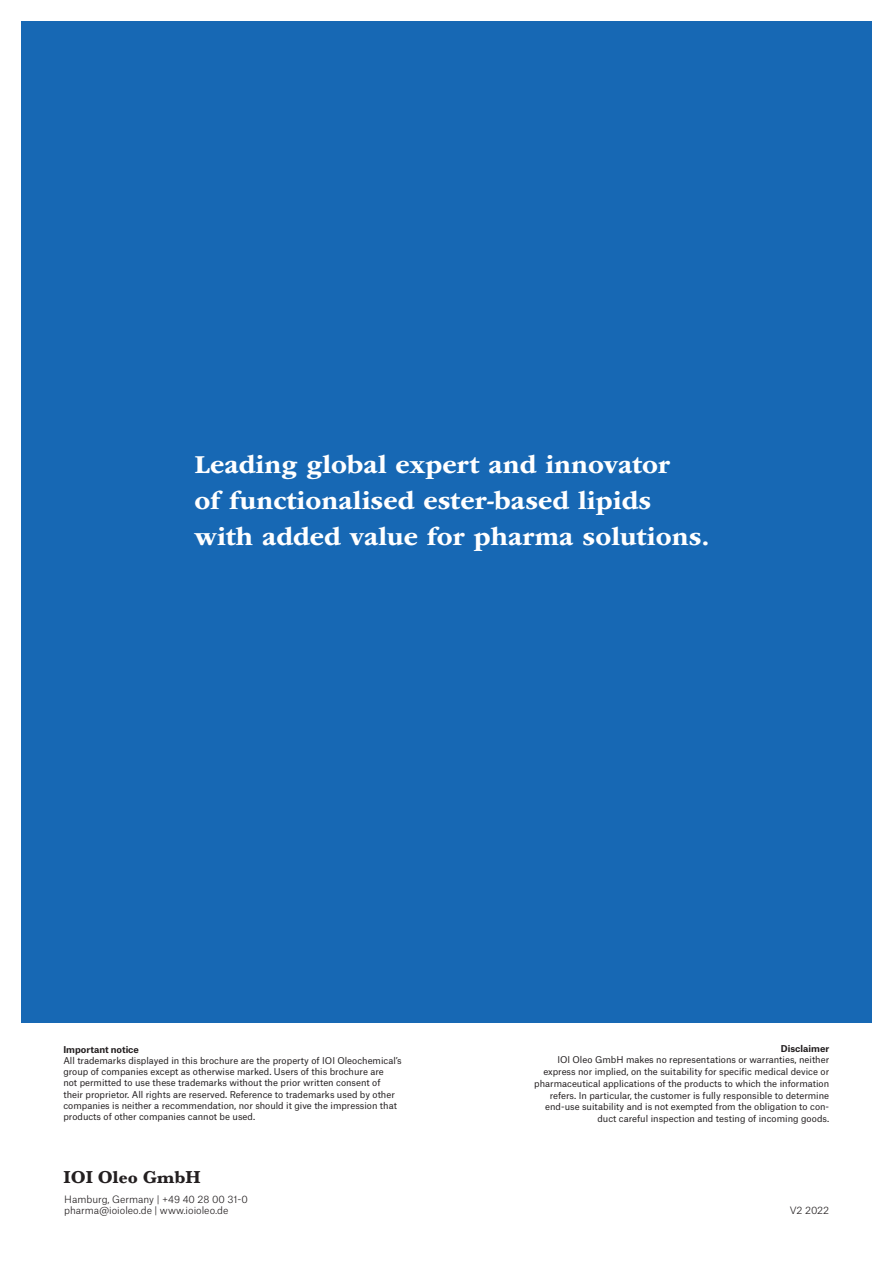
<style>
.page{position:relative;width:893px;height:1263px;background:#fff}
.page>*{position:absolute;margin:0;border:0;box-sizing:border-box;transform-origin:0 0}
.t1{font:700 27px/36px "ITC Garamond Std";letter-spacing:.005em;color:#fff}
.t2{font:700 18px "Baskerville MT Std";color:#231f20}
.t3{font:300 9.75px/11.7px "Atlas Grotesk";color:#231f20}
.t4{font:9px/11.2px "Atlas Grotesk";color:#231f20}
.t5{font:700 9px "Atlas Grotesk";color:#231f20}
</style>
<div class="page">
<div style="left:21px;top:21px;width:851px;height:1002px;background:#1768b4"></div>
<h1 class="t1" style="left:195px;top:446px;width:517px">Leading global expert and innovator<br>of functionalised ester-based lipids with added value for pharma solutions.</h1>
<p class="t5" style="left:63px;top:1042px;width:77px">Important notice</p>
<p class="t4" style="left:63px;top:1054px;width:340px">All trademarks displayed in this brochure are the property of IOI Oleochemical’s group of companies except as otherwise marked. Users of this brochure are<br>not permitted to use these trademarks without the prior written consent of their proprietor. All rights are reserved. Reference to trademarks used by other companies is neither a recommendation, nor should it give the impression that products of other companies cannot be used.</p>
<h2 class="t2" style="left:63px;top:1167px;width:139px">IOI Oleo GmbH</h2>
<p class="t5" style="left:781px;top:1041px;width:50px">Disclaimer</p>
<p class="t4" style="left:534px;top:1053px;width:296px;line-height:11.7px;text-align:right">IOI Oleo GmbH makes no representations or warranties, neither express nor implied, on the suitability for specific medical device or pharmaceutical applications of the products to which the information refers. In particular, the customer is fully responsible to determine end-use suitability and is not exempted from the obligation to con&shy;duct careful inspection and testing of incoming goods.</p>
<p class="t3" style="left:64px;top:1192px;width:185px">Hamburg, Germany | +49 40 28 00 31-0 pharma@ioioleo.de | www.ioioleo.de</p>
<p class="t3" style="left:790px;top:1204px;width:41px">V2 2022</p>
</div>
